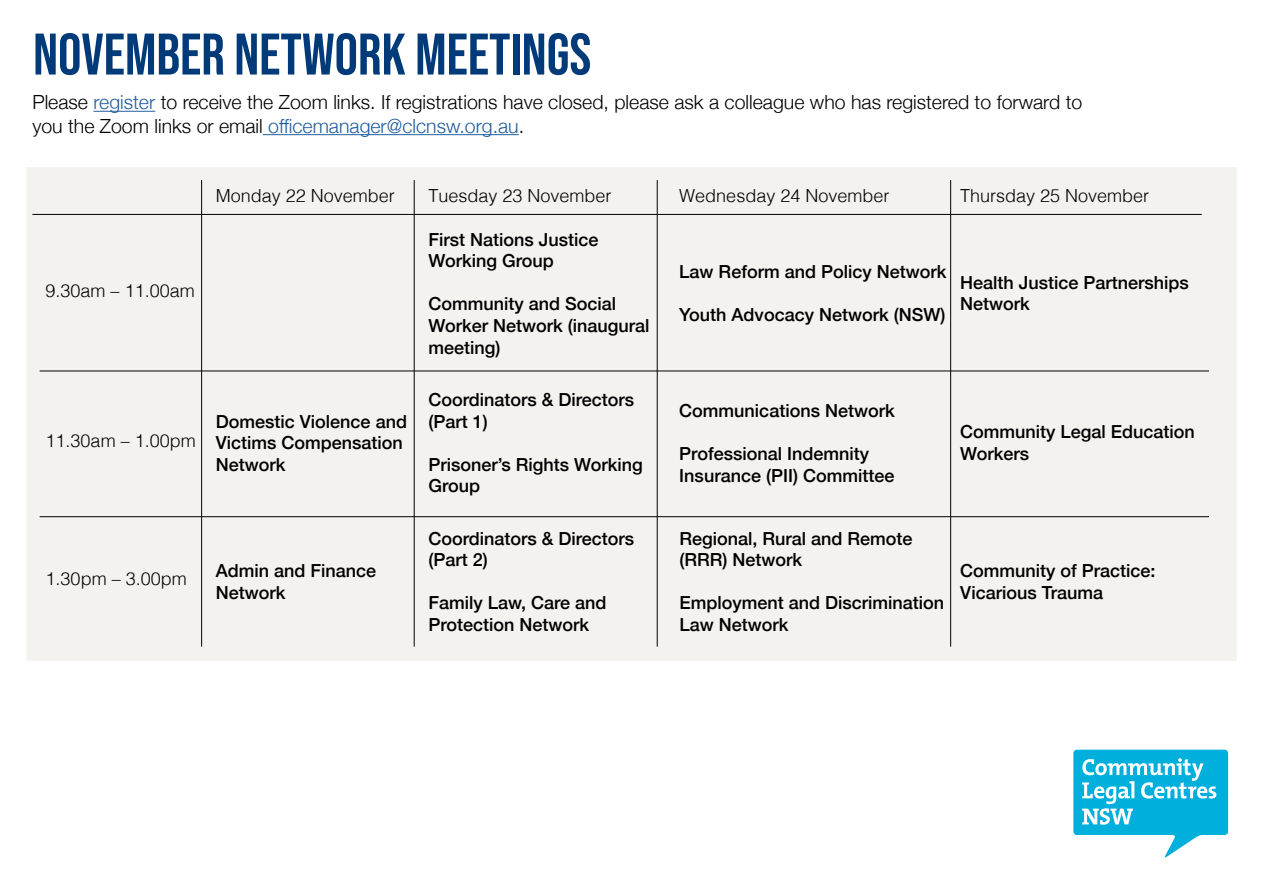
<style>
.page{position:relative;width:1263px;height:893px;background:#fff}
.page>*{position:absolute;margin:0;border:0;box-sizing:border-box;transform-origin:0 0}
.t1{font:58.5px "Bebas Neue";color:#003a78}
.t2{font:300 19.5px/23.4px "Helvetica Neue";color:#000}
.t3{font:500 18px/21.6px "Helvetica Neue";color:#000}
.t4{font:300 18px "Helvetica";color:#000}
.s1{color:#215e9e}
</style>
<div class="page">
<div style="left:25px;top:166px;width:1213px;height:496px;background:#f4f2ef;border:2px solid #fff"></div>
<hr style="left:40px;top:516px;width:1169px;height:1px;background:#000">
<hr style="left:40px;top:371px;width:1169px;height:1px;background:#000">
<hr style="left:32px;top:214px;width:1170px;height:1px;background:#000">
<hr style="left:201px;top:180px;width:1px;height:467px;background:#000">
<hr style="left:414px;top:180px;width:1px;height:467px;background:#000">
<hr style="left:657px;top:180px;width:1px;height:467px;background:#000">
<hr style="left:950px;top:180px;width:1px;height:467px;background:#000">
<hr style="left:93px;top:111px;width:62px;height:1px;background:#215e9e">
<hr style="left:263px;top:134px;width:256px;height:1px;background:#215e9e">
<svg style="left:1073px;top:750px;width:155px;height:108px"></svg>
<h1 class="t1" style="left:33px;top:21px;width:560px">NOVEMBER NETWORK MEETINGS</h1>
<p class="t2" style="left:32px;top:89px;width:1051px">Please <span class="s1">register</span> to receive the Zoom links. If registrations have closed, please ask a colleague who has registered to forward to you the Zoom links or email <span class="s1">officemanager@clcnsw.org.au</span>.</p>
<p class="t4" style="left:46px;top:276px;width:151px">9.30am – 11.00am</p>
<p class="t4" style="left:46px;top:425px;width:152px">11.30am – 1.00pm</p>
<p class="t4" style="left:216px;top:180px;width:181px">Monday 22 November</p>
<p class="t4" style="left:428px;top:180px;width:185px">Tuesday 23 November</p>
<p class="t4" style="left:679px;top:180px;width:212px">Wednesday 24 November</p>
<p class="t4" style="left:960px;top:180px;width:191px">Thursday 25 November</p>
<p class="t3" style="left:216px;top:409px;width:193px">Domestic Violence and<br>Victims Compensation<br>Network</p>
<p class="t3" style="left:428px;top:227px;width:172px">First Nations Justice<br>Working Group</p>
<p class="t3" style="left:428px;top:292px;width:223px">Community and Social<br>Worker Network (inaugural meeting)</p>
<p class="t3" style="left:428px;top:387px;width:207px">Coordinators &amp; Directors (Part 1)</p>
<p class="t3" style="left:428px;top:452px;width:216px">Prisoner’s Rights Working<br>Group</p>
<p class="t3" style="left:679px;top:259px;width:269px">Law Reform and Policy Network</p>
<p class="t3" style="left:679px;top:303px;width:268px">Youth Advocacy Network (NSW)</p>
<p class="t3" style="left:960px;top:270px;width:230px">Health Justice Partnerships<br>Network</p>
<p class="t3" style="left:679px;top:398px;width:217px">Communications Network</p>
<p class="t3" style="left:679px;top:441px;width:217px">Professional Indemnity<br>Insurance (PII) Committee</p>
<p class="t3" style="left:960px;top:420px;width:236px">Community Legal Education<br>Workers</p>
<p class="t4" style="left:46px;top:564px;width:143px">1.30pm – 3.00pm</p>
<p class="t3" style="left:216px;top:558px;width:162px">Admin and Finance<br>Network</p>
<p class="t3" style="left:428px;top:526px;width:207px">Coordinators &amp; Directors (Part 2)</p>
<p class="t3" style="left:428px;top:591px;width:180px">Family Law, Care and<br>Protection Network</p>
<p class="t3" style="left:679px;top:526px;width:235px">Regional, Rural and Remote (RRR) Network</p>
<p class="t3" style="left:679px;top:591px;width:266px">Employment and Discrimination<br>Law Network</p>
<p class="t3" style="left:960px;top:558px;width:197px">Community of Practice:<br>Vicarious Trauma</p>
</div>
